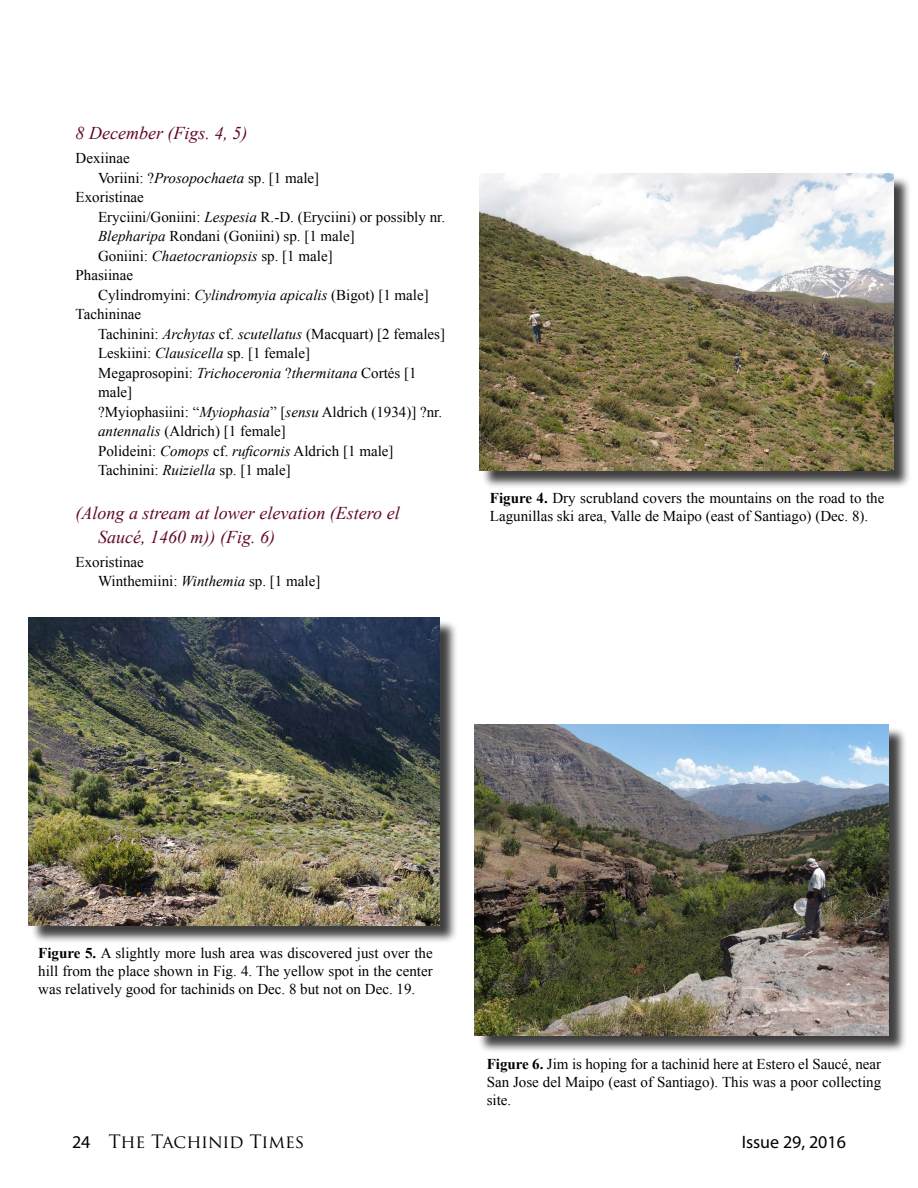
<style>
.page{position:relative;width:918px;height:1188px;background:#fff}
.page>*{position:absolute;margin:0;border:0;box-sizing:border-box;transform-origin:0 0}
.t1{font:italic 18px/24px "Times New Roman";color:#610822}
.t2{font:18px "Trajan Pro";letter-spacing:-.02em;color:#000}
.t3{font:18px "Myriad Pro";color:#000}
.t4{font:15px/18px "Times New Roman";color:#000}
.s1{font-style:italic}
.s2{font-weight:700}
.s3{font-family:"Myriad Pro"}
</style>
<div class="page">
<div style="left:31px;top:620px;width:427px;height:324px;background:#000;opacity:.75"></div>
<img style="left:29px;top:617px;width:410px;height:308px">
<div style="left:482px;top:176px;width:430px;height:313px;background:#000;opacity:.75"></div>
<img style="left:479px;top:173px;width:414px;height:298px">
<div style="left:478px;top:727px;width:429px;height:327px;background:#000;opacity:.75"></div>
<img style="left:475px;top:724px;width:414px;height:311px">
<p class="t1" style="left:76px;top:121px;width:173px">8 December (Figs. 4, 5)</p>
<p class="t4" style="left:76px;top:149px;width:56px">Dexiinae</p>
<p class="t4" style="left:98px;top:168px;width:223px">Voriini: ?<span class="s1">Prosopochaeta</span> sp. [1 male]</p>
<p class="t4" style="left:76px;top:188px;width:70px">Exoristinae</p>
<p class="t4" style="left:98px;top:207px;width:349px">Eryciini/Goniini: <span class="s1">Lespesia</span> R.-D. (Eryciini) or possibly nr.</p>
<p class="t4" style="left:98px;top:227px;width:258px"><span class="s1">Blepharipa</span> Rondani (Goniini) sp. [1 male]</p>
<p class="t4" style="left:98px;top:246px;width:236px">Goniini: <span class="s1">Chaetocraniopsis</span> sp. [1 male]</p>
<p class="t4" style="left:76px;top:266px;width:59px">Phasiinae</p>
<p class="t4" style="left:98px;top:285px;width:332px">Cylindromyini: <span class="s1">Cylindromyia apicalis</span> (Bigot) [1 male]</p>
<p class="t4" style="left:76px;top:305px;width:67px">Tachininae</p>
<p class="t4" style="left:98px;top:324px;width:349px">Tachinini: <span class="s1">Archytas</span> cf. <span class="s1">scutellatus</span> (Macquart) [2 females]</p>
<p class="t4" style="left:98px;top:344px;width:214px">Leskiini: <span class="s1">Clausicella</span> sp. [1 female]</p>
<p class="t4" style="left:98px;top:363px;width:320px">Megaprosopini: <span class="s1">Trichoceronia</span> ?<span class="s1">thermitana</span> Cortés [1</p>
<p class="t4" style="left:98px;top:383px;width:36px">male]</p>
<p class="t4" style="left:98px;top:402px;width:346px">?Myiophasiini: “<span class="s1">Myiophasia</span>” [<span class="s1">sensu</span> Aldrich (1934)] ?nr.</p>
<p class="t4" style="left:98px;top:422px;width:189px"><span class="s1">antennalis</span> (Aldrich) [1 female]</p>
<p class="t4" style="left:98px;top:441px;width:297px">Polideini: <span class="s1">Comops</span> cf. <span class="s1">ruficornis</span> Aldrich [1 male]</p>
<p class="t4" style="left:98px;top:461px;width:194px">Tachinini: <span class="s1">Ruiziella</span> sp. [1 male]</p>
<p class="t1" style="left:98px;top:500px;width:303px;text-indent:-22px">(Along a stream at lower elevation (Estero el<br>Saucé, 1460 m)) (Fig. 6)</p>
<p class="t4" style="left:98px;top:552px;width:224px;line-height:19.5px;text-indent:-22px">Exoristinae<br>Winthemiini: <span class="s1">Winthemia</span> sp. [1 male]</p>
<p class="t4" style="left:490px;top:489px;width:396px"><span class="s2">Figure 4.</span> Dry scrubland covers the mountains on the road to the<br>Lagunillas ski area, Valle de Maipo (east of Santiago) (Dec. 8).</p>
<p class="t4" style="left:38px;top:944px;width:396px;text-align:justify"><span class="s2">Figure 5.</span> A slightly more lush area was discovered just over the hill from the place shown in Fig. 4. The yellow spot in the center was relatively good for tachinids on Dec. 8 but not on Dec. 19.</p>
<p class="t4" style="left:487px;top:1055px;width:396px;text-align:justify"><span class="s2">Figure 6.</span> Jim is hoping for a tachinid here at Estero el Saucé, near San Jose del Maipo (east of Santiago). This was a poor collecting site.</p>
<p class="t2" style="left:72px;top:1130px;width:234px"><span class="s3">24</span> The Tachinid Times</p>
<p class="t3" style="left:742px;top:1130px;width:106px">Issue 29, 2016</p>
</div>
